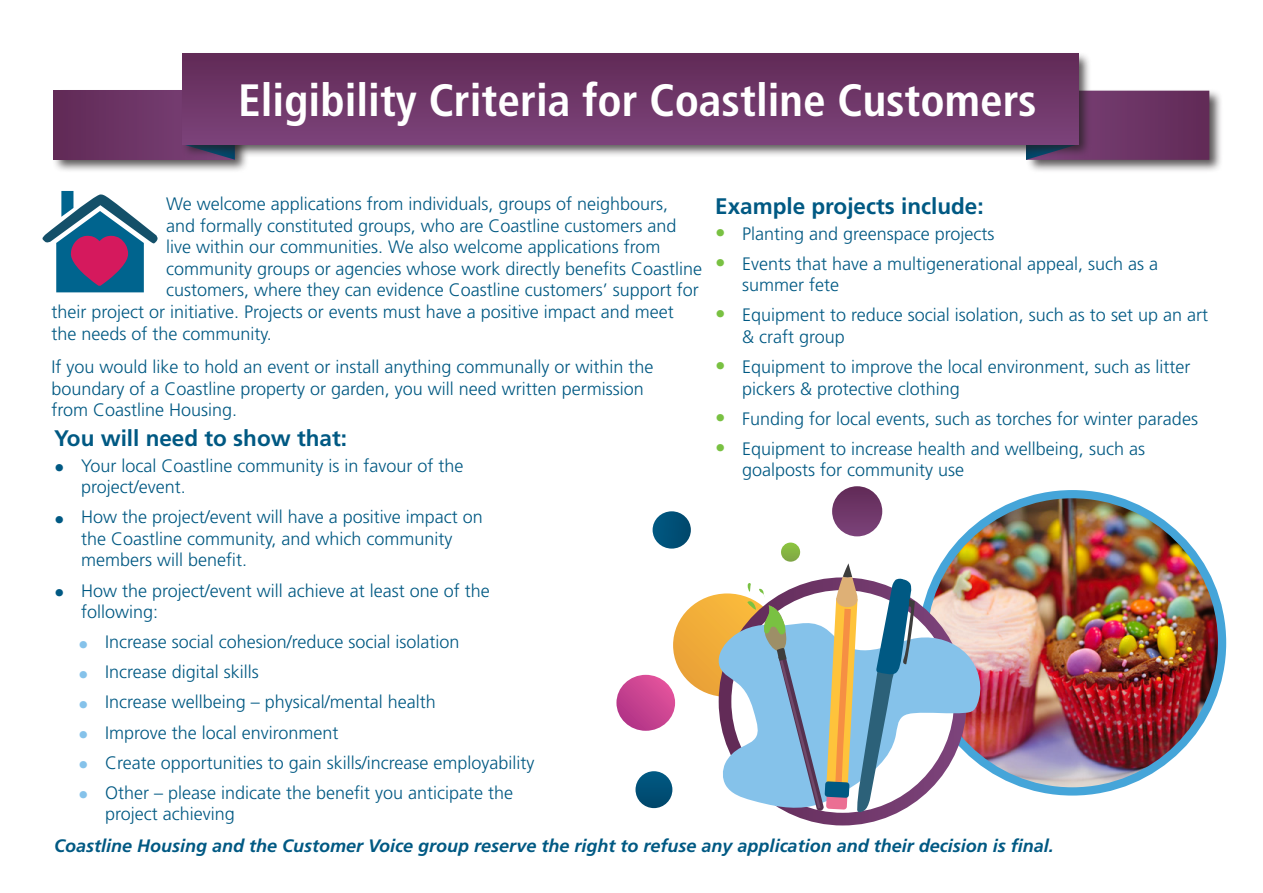
<style>
.page{position:relative;width:1263px;height:893px;background:#fff}
.page>*{position:absolute;margin:0;border:0;box-sizing:border-box;transform-origin:0 0}
.t1{font:700 condensed 45.3px "Frutiger LT Std";color:#fff}
.headers{font:700 22.5px "Frutiger LT Std";color:#005983}
.Body_Text{font:300 18px/21.6px "Frutiger LT Std";color:#005983}
.Body_Text-2{font:italic 700 18px "Frutiger LT Std";color:#005983}
.s1{font-weight:700;font-size:21px;color:#79c142}
.s2{font-weight:700;font-size:21px}
.s3{font-weight:700;font-size:21px;color:#85c2ea}
</style>
<div class="page">
<img style="left:53px;top:90px;width:194px;height:81px">
<div style="left:54px;top:91px;width:181px;height:69px;background:#6b3363"></div>
<svg style="left:182px;top:159px;width:53px;height:1px"></svg>
<img style="left:1028px;top:90px;width:193px;height:81px">
<svg style="left:1026px;top:91px;width:183px;height:69px"></svg>
<img style="left:181px;top:53px;width:911px;height:106px">
<div style="left:182px;top:54px;width:896px;height:90px;background:linear-gradient(to bottom,#612a56,#7c437a)"></div>
<img style="left:927px;top:494px;width:295px;height:296px">
<div style="left:918px;top:490px;width:308px;height:306px;border:8px solid #45a5d9;border-radius:50%"></div>
<svg style="left:781px;top:543px;width:19px;height:19px"></svg>
<div style="left:832px;top:486px;width:50px;height:50px;background:linear-gradient(to bottom,#65305b,#7a4178);border-radius:25px"></div>
<svg style="left:653px;top:511px;width:38px;height:38px"></svg>
<svg style="left:42px;top:191px;width:116px;height:101px"></svg>
<svg style="left:915px;top:618px;width:69px;height:184px"></svg>
<svg style="left:616px;top:563px;width:299px;height:249px"></svg>
<p class="t1" style="left:238px;top:74px;width:800px">Eligibility Criteria for Coastline Customers</p>
<p class="Body_Text" style="left:166px;top:193px;width:504px">We welcome applications from individuals, groups of neighbours,</p>
<p class="Body_Text" style="left:166px;top:215px;width:512px">and formally constituted groups, who are Coastline customers and</p>
<p class="Body_Text" style="left:166px;top:236px;width:496px">live within our communities. We also welcome applications from</p>
<p class="Body_Text" style="left:166px;top:258px;width:537px">community groups or agencies whose work directly benefits Coastline</p>
<p class="Body_Text" style="left:166px;top:280px;width:534px">customers, where they can evidence Coastline customers’ support for</p>
<p class="Body_Text" style="left:51px;top:301px;width:624px">their project or initiative. Projects or events must have a positive impact and meet</p>
<p class="Body_Text" style="left:51px;top:323px;width:222px">the needs of the community.</p>
<p class="Body_Text" style="left:51px;top:356px;width:604px">If you would like to hold an event or install anything communally or within the boundary of a Coastline property or garden, you will need written permission from Coastline Housing.</p>
<p class="headers" style="left:715px;top:193px;width:270px">Example projects include:</p>
<p class="Body_Text" style="left:715px;top:223px;width:281px"><span class="s1">•</span> Planting and greenspace projects</p>
<p class="Body_Text" style="left:742px;top:253px;width:418px;text-indent:-27px"><span class="s1">•</span> Events that have a multigenerational appeal, such as a summer fete</p>
<p class="Body_Text" style="left:742px;top:305px;width:467px;text-indent:-27px"><span class="s1">•</span> Equipment to reduce social isolation, such as to set up an art &amp; craft group</p>
<p class="Body_Text" style="left:742px;top:356px;width:450px;text-indent:-27px"><span class="s1">•</span> Equipment to improve the local environment, such as litter pickers &amp; protective clothing</p>
<p class="Body_Text" style="left:715px;top:408px;width:484px"><span class="s1">•</span> Funding for local events, such as torches for winter parades</p>
<p class="Body_Text" style="left:742px;top:438px;width:404px;text-indent:-27px"><span class="s1">•</span> Equipment to increase health and wellbeing, such as goalposts for community use</p>
<p class="headers" style="left:54px;top:425px;width:294px">You will need to show that:</p>
<p class="Body_Text" style="left:81px;top:455px;width:384px;text-indent:-27px"><span class="s2">•</span> Your local Coastline community is in favour of the project/event.</p>
<p class="Body_Text" style="left:81px;top:506px;width:403px;text-indent:-27px"><span class="s2">•</span> How the project/event will have a positive impact on the Coastline community, and which community members will benefit.</p>
<p class="Body_Text" style="left:81px;top:580px;width:410px;text-indent:-27px"><span class="s2">•</span> How the project/event will achieve at least one of the following:</p>
<p class="Body_Text" style="left:78px;top:631px;width:383px"><span class="s3">•</span> Increase social cohesion/reduce social isolation</p>
<p class="Body_Text" style="left:78px;top:662px;width:182px"><span class="s3">•</span> Increase digital skills</p>
<p class="Body_Text" style="left:78px;top:692px;width:359px"><span class="s3">•</span> Increase wellbeing – physical/mental health</p>
<p class="Body_Text" style="left:78px;top:722px;width:262px"><span class="s3">•</span> Improve the local environment</p>
<p class="Body_Text" style="left:78px;top:752px;width:458px"><span class="s3">•</span> Create opportunities to gain skills/increase employability</p>
<p class="Body_Text" style="left:105px;top:782px;width:410px;text-indent:-27px"><span class="s3">•</span> Other – please indicate the benefit you anticipate the project achieving</p>
<p class="Body_Text-2" style="left:54px;top:836px;width:1001px">Coastline Housing and the Customer Voice group reserve the right to refuse any application and their decision is final.</p>
</div>
